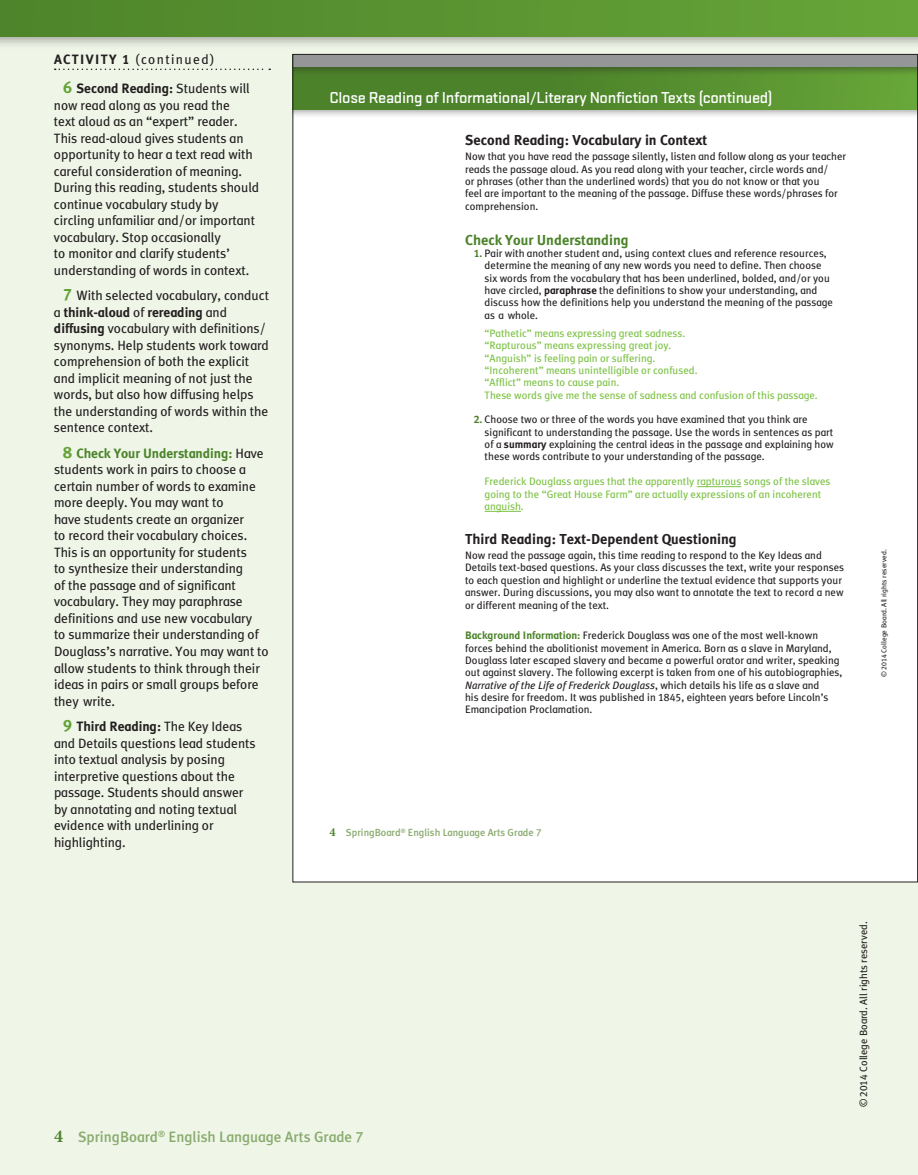
<style>
.page{position:relative;width:918px;height:1175px;background:#fff}
.page>*{position:absolute;margin:0;border:0;box-sizing:border-box;transform-origin:0 0}
.t1{font:500 16.5px "Stratum 2";letter-spacing:-.02em;color:#fff}
.t2{font:500 15px "OPT Meta Plus";color:#8aab6f}
.t3{font:700 14.4px "OPT Meta Plus";color:#231f20}
.t4{font:700 14.4px "OPT Meta Plus";color:#4c832a}
.t5{font:13.5px/16.5px "OPT Meta Plus";letter-spacing:-.005em;color:#231f20}
.t6{font:700 13.5px/29.2px "OPT Meta Plus";letter-spacing:-.005em;color:#231f20}
.t7{font:10.8px/12.3px "OPT Meta Plus";color:#231f20}
.t8{font:10.8px/12.3px "OPT Meta Plus";color:#7bc142}
.t9{font:10.5px "OPT Meta Plus";color:#231f20}
.t10{font:500 10.2px "OPT Meta Plus";color:#8aab6f}
.t11{font:7.2px "OPT Meta Plus";color:#231f20}
.s1{font-weight:400}
.s2{font-size:16.5px;color:#64a237}
.s3{font-weight:700;font-size:16.5px;color:#64a237}
.s4{font-weight:700}
.s5{font-weight:700;color:#4c832a}
.s6{font-style:italic}
.s7{font-family:"Minion Pro";font-weight:700;font-size:12.3px;color:#4c832a}
.s8{font-family:"Minion Pro";font-weight:700;font-size:18px;color:#4c832a}
</style>
<div class="page">
<div style="left:0;top:0;width:918px;height:1174px;background:#eff6e8"></div>
<div style="left:0;top:0;width:918px;height:49px;background:#231f20;opacity:.4"></div>
<div style="left:0;top:0;width:918px;height:36px;background:linear-gradient(to right,#4d842b,#67a538)"></div>
<div style="left:293px;top:54px;width:625px;height:828px;background:#fff"></div>
<div style="left:293px;top:54px;width:625px;height:65px;background:#231f20;opacity:.4"></div>
<div style="left:293px;top:54px;width:625px;height:55px;background:linear-gradient(to right,#457a26,#63a036)"></div>
<div style="left:293px;top:54px;width:625px;height:22px;background:#231f20;opacity:.4"></div>
<div style="left:293px;top:54px;width:625px;height:13px;background:#949698"></div>
<hr style="left:697px;top:486px;width:44px;height:1px;background:#7bc142">
<hr style="left:485px;top:511px;width:36px;height:1px;background:#7bc142">
<svg style="left:55px;top:69px;width:215px;height:1px"></svg>
<p class="t6" style="left:63px;top:45px;width:188px;text-indent:-9px">Activity 1 <span class="s1">(continued)<br></span><span class="s2">6</span> Second Reading: <span class="s1">Students will</span></p>
<p class="t5" style="left:54px;top:97px;width:207px">now read along as you read the<br>text aloud as an “expert” reader.<br>This read-aloud gives students an opportunity to hear a text read with careful consideration of meaning.<br>During this reading, students should continue vocabulary study by circling unfamiliar and/or important vocabulary. Stop occasionally<br>to monitor and clarify students’ understanding of words in context.</p>
<p class="t5" style="left:54px;top:287px;width:217px;text-indent:9px"><span class="s3">7</span> With selected vocabulary, conduct a <span class="s4">think-aloud</span> of <span class="s4">rereading</span> and <span class="s4">diffusing</span> vocabulary with definitions/ synonyms. Help students work toward comprehension of both the explicit and implicit meaning of not just the words, but also how diffusing helps the understanding of words within the sentence context.</p>
<p class="t5" style="left:54px;top:445px;width:216px;text-indent:9px"><span class="s3">8</span> <span class="s5">Check Your Understanding:</span> Have students work in pairs to choose a certain number of words to examine more deeply. You may want to<br>have students create an organizer<br>to record their vocabulary choices.<br>This is an opportunity for students<br>to synthesize their understanding<br>of the passage and of significant vocabulary. They may paraphrase definitions and use new vocabulary<br>to summarize their understanding of Douglass’s narrative. You may want to allow students to think through their ideas in pairs or small groups before they write.</p>
<p class="t5" style="left:54px;top:718px;width:203px;text-indent:9px"><span class="s3">9</span> <span class="s4">Third Reading:</span> The Key Ideas and Details questions lead students into textual analysis by posing interpretive questions about the passage. Students should answer by annotating and noting textual evidence with underlining or highlighting.</p>
<h1 class="t1" style="left:329px;top:87px;width:444px">Close Reading of informational/literary nonfiction Texts (continued)</h1>
<h3 class="t3" style="left:465px;top:132px;width:244px">Second Reading: vocabulary in Context</h3>
<p class="t7" style="left:465px;top:150px;width:383px">Now that you have read the passage silently, listen and follow along as your teacher reads the passage aloud. As you read along with your teacher, circle words and/<br>or phrases (other than the underlined words) that you do not know or that you<br>feel are important to the meaning of the passage. Diffuse these words/phrases for comprehension.</p>
<h3 class="t4" style="left:465px;top:231px;width:165px">Check your Understanding</h3>
<p class="t7" style="left:485px;top:247px;width:350px;text-indent:-11px"><span class="s5">1.</span> Pair with another student and, using context clues and reference resources, determine the meaning of any new words you need to define. Then choose six words from the vocabulary that has been underlined, bolded, and/or you have circled, <span class="s4">paraphrase</span> the definitions to show your understanding, and discuss how the definitions help you understand the meaning of the passage as a whole.</p>
<p class="t8" style="left:485px;top:327px;width:335px">“Pathetic” means expressing great sadness.<br>“Rapturous” means expressing great joy.<br>“Anguish” is feeling pain or suffering.<br>“Incoherent” means unintelligible or confused.<br>“Afflict” means to cause pain.<br>These words give me the sense of sadness and confusion of this passage.</p>
<p class="t7" style="left:485px;top:414px;width:351px;text-indent:-11px"><span class="s5">2.</span> Choose two or three of the words you have examined that you think are significant to understanding the passage. Use the words in sentences as part of a <span class="s4">summary</span> explaining the central ideas in the passage and explaining how these words contribute to your understanding of the passage.</p>
<p class="t8" style="left:485px;top:475px;width:347px">Frederick Douglass argues that the apparently rapturous songs of the slaves going to the “Great House Farm” are actually expressions of an incoherent anguish.</p>
<h3 class="t3" style="left:465px;top:530px;width:273px">Third Reading: Text-Dependent Questioning</h3>
<p class="t7" style="left:465px;top:549px;width:381px">Now read the passage again, this time reading to respond to the Key Ideas and Details text-based questions. As your class discusses the text, write your responses to each question and highlight or underline the textual evidence that supports your answer. During discussions, you may also want to annotate the text to record a new or different meaning of the text.</p>
<p class="t7" style="left:465px;top:629px;width:379px"><span class="s5">Background Information:</span> Frederick Douglass was one of the most well-known forces behind the abolitionist movement in America. Born as a slave in Maryland, Douglass later escaped slavery and became a powerful orator and writer, speaking out against slavery. The following excerpt is taken from one of his autobiographies, <span class="s6">Narrative of the Life of Frederick Douglass</span>, which details his life as a slave and<br>his desire for freedom. It was published in 1845, eighteen years before Lincoln’s Emancipation Proclamation.</p>
<p class="t11" style="left:880px;top:677px;width:129px;rotate:-90deg">© 2014 College Board. All rights reserved.</p>
<p class="t10" style="left:329px;top:826px;width:214px"><span class="s7">4</span> SpringBoard<sup>®</sup> English Language Arts Grade 7</p>
<h2 class="t2" style="left:54px;top:1128px;width:311px"><span class="s8">4</span> SpringBoard<sup>®</sup> English Language Arts Grade 7</h2>
<p class="t9" style="left:858px;top:1107px;width:187px;rotate:-90deg">© 2014 College Board. All rights reserved.</p>
</div>
